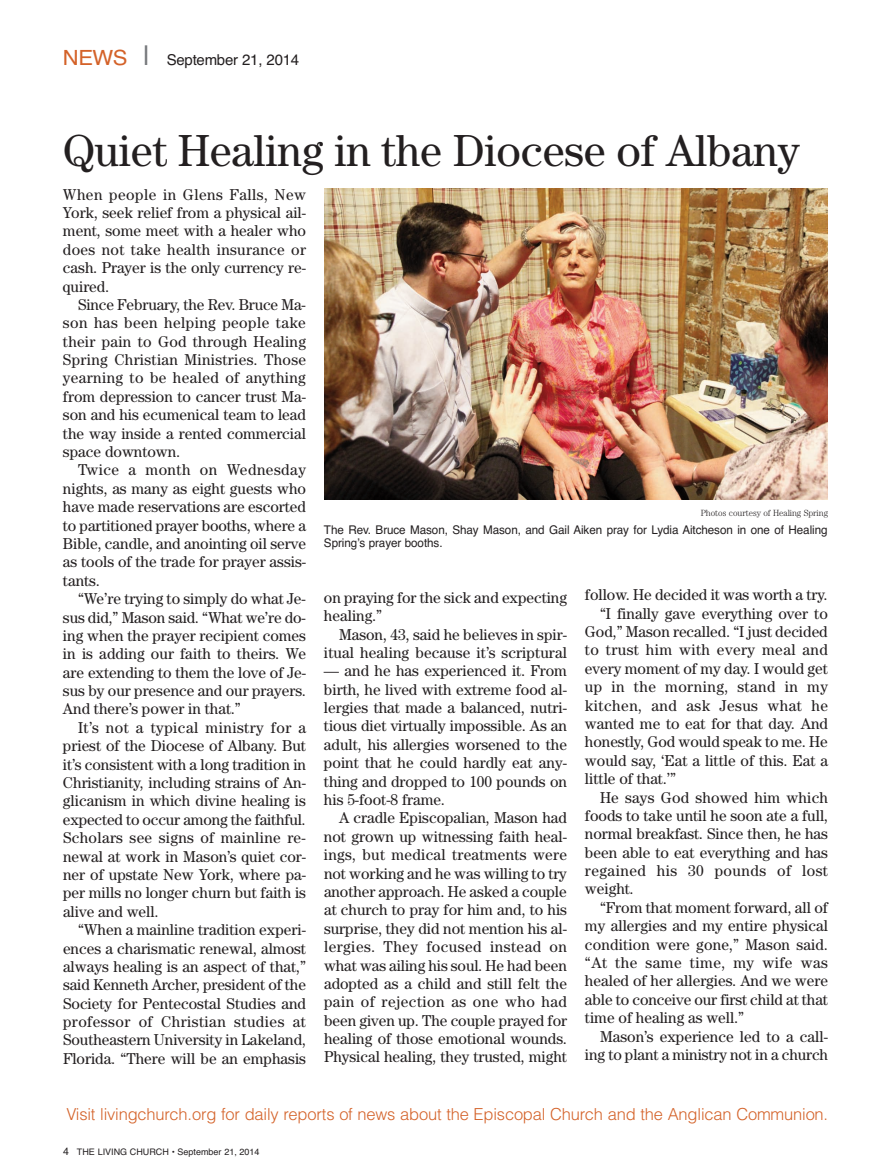
<style>
.page{position:relative;width:891px;height:1175px;background:#fff}
.page>*{position:absolute;margin:0;border:0;box-sizing:border-box;transform-origin:0 0}
.t1{font:45px "Century";letter-spacing:-.005em;color:#231f20}
.t2{font:300 16.5px "Helvetica";letter-spacing:-.01em;color:#d46229}
.t3{font:15.75px/18.5px "Century";color:#231f20;text-align:justify}
.t4{font:15.75px "Century";letter-spacing:.03em;color:#231f20}
.t5{font:15px "Helvetica";letter-spacing:-.015em;color:#231f20}
.t6{font:12px/13.5px "Helvetica";letter-spacing:-.005em;color:#231f20}
.t7{font:9px "Helvetica";color:#231f20}
.t8{font:300 9px "Century";letter-spacing:-.005em;color:#231f20}
.s1{font-size:21px;color:#d46229}
.s2{font-size:27px;color:#76787b}
.s3{font-size:10.5px}
</style>
<div class="page">
<img style="left:324px;top:189px;width:504px;height:310px">
<p class="t5" style="left:63px;top:51px;width:238px"><span class="s1">NEwS</span> <span class="s2">|</span> September 21, 2014</p>
<h1 class="t1" style="left:63px;top:135px;width:738px">Quiet Healing in the Diocese of Albany</h1>
<p class="t3" style="left:63px;top:186px;width:245px">When people in Glens Falls, New York, seek relief from a physical ail&shy;ment, some meet with a healer who does not take health insurance or cash. Prayer is the only currency re&shy;quired.</p>
<p class="t3" style="left:63px;top:297px;width:245px;text-indent:15px">Since February, the Rev. Bruce Ma&shy;son has been helping people take their pain to God through Healing Spring Christian Ministries. Those yearning to be healed of anything from depression to cancer trust Ma&shy;son and his ecumenical team to lead the way inside a rented commercial space downtown.</p>
<p class="t3" style="left:63px;top:462px;width:245px;text-indent:15px">Twice a month on Wednesday nights, as many as eight guests who have made reservations are escorted to partitioned prayer booths, where a Bible, candle, and anointing oil serve as tools of the trade for prayer assis&shy;tants.</p>
<p class="t3" style="left:63px;top:591px;width:245px;text-indent:15px">“We’re trying to simply do what Je&shy;sus did,” Mason said. “What we’re do&shy;ing when the prayer recipient comes in is adding our faith to theirs. We are extending to them the love of Je&shy;sus by our presence and our prayers.<br>And there’s power in that.”</p>
<p class="t3" style="left:63px;top:719px;width:245px;text-indent:15px">It’s not a typical ministry for a priest of the Diocese of Albany. But it’s consistent with a long tradition in Christianity, including strains of An&shy;glicanism in which divine healing is expected to occur among the faithful.<br>Scholars see signs of mainline re&shy;newal at work in Mason’s quiet cor&shy;ner of upstate New York, where pa&shy;per mills no longer churn but faith is alive and well.</p>
<p class="t3" style="left:63px;top:922px;width:245px;text-indent:15px">“When a mainline tradition experi&shy;ences a charismatic renewal, almost always healing is an aspect of that,” said Kenneth Archer, president of the Society for Pentecostal Studies and professor of Christian studies at Southeastern University in Lakeland, Florida. “There will be an emphasis</p>
<p class="t8" style="left:701px;top:509px;width:129px">Photos courtesy of Healing Spring</p>
<p class="t6" style="left:324px;top:523px;width:505px">The Rev. Bruce Mason, Shay Mason, and Gail Aiken pray for Lydia Aitcheson in one of Healing<br>Spring’s prayer booths.</p>
<p class="t3" style="left:585px;top:587px;width:244px">follow. He decided it was worth a try.</p>
<p class="t3" style="left:600px;top:605px;width:229px">“I finally gave everything over to</p>
<p class="t3" style="left:585px;top:624px;width:244px">God,” Mason recalled. “I just decided</p>
<p class="t4" style="left:585px;top:644px;width:245px">to trust him with every meal and</p>
<p class="t3" style="left:585px;top:660px;width:244px">every moment of my day. I would get</p>
<p class="t4" style="left:585px;top:681px;width:245px">up in the morning, stand in my</p>
<p class="t4" style="left:585px;top:699px;width:245px">kitchen, and ask Jesus what he</p>
<p class="t3" style="left:585px;top:715px;width:245px">wanted me to eat for that day. And</p>
<p class="t3" style="left:585px;top:734px;width:244px">honestly, God would speak to me. He</p>
<p class="t3" style="left:585px;top:752px;width:245px">would say, ‘Eat a little of this. Eat a</p>
<p class="t3" style="left:585px;top:771px;width:93px">little of that.’”</p>
<p class="t3" style="left:600px;top:789px;width:230px">He says God showed him which</p>
<p class="t3" style="left:585px;top:807px;width:245px">foods to take until he soon ate a full,</p>
<p class="t3" style="left:585px;top:826px;width:245px">normal breakfast. Since then, he has</p>
<p class="t3" style="left:585px;top:844px;width:245px">been able to eat everything and has</p>
<p class="t4" style="left:585px;top:865px;width:245px">regained his 30 pounds of lost</p>
<p class="t3" style="left:585px;top:881px;width:50px">weight.</p>
<p class="t3" style="left:600px;top:899px;width:230px">“From that moment forward, all of</p>
<p class="t3" style="left:585px;top:918px;width:245px">my allergies and my entire physical</p>
<p class="t3" style="left:585px;top:936px;width:245px">condition were gone,” Mason said.</p>
<p class="t4" style="left:585px;top:957px;width:245px">“At the same time, my wife was</p>
<p class="t3" style="left:585px;top:973px;width:245px">healed of her allergies. And we were</p>
<p class="t3" style="left:585px;top:991px;width:245px">able to conceive our first child at that</p>
<p class="t3" style="left:585px;top:1010px;width:161px">time of healing as well.”</p>
<p class="t3" style="left:600px;top:1028px;width:229px">Mason’s experience led to a call-</p>
<p class="t3" style="left:585px;top:1046px;width:245px">ing to plant a ministry not in a church</p>
<p class="t3" style="left:324px;top:589px;width:245px">on praying for the sick and expecting healing.”</p>
<p class="t3" style="left:324px;top:626px;width:245px;text-align:right">Mason, 43, said he believes in spir&shy;itual healing because it’s scriptural</p>
<p class="t3" style="left:324px;top:663px;width:245px">— and he has experienced it. From birth, he lived with extreme food al&shy;lergies that made a balanced, nutri&shy;tious diet virtually impossible. As an adult, his allergies worsened to the point that he could hardly eat any&shy;thing and dropped to 100 pounds on his 5-foot-8 frame.</p>
<p class="t3" style="left:324px;top:810px;width:245px;text-indent:15px">A cradle Episcopalian, Mason had not grown up witnessing faith heal&shy;ings, but medical treatments were not working and he was willing to try another approach. He asked a couple at church to pray for him and, to his surprise, they did not mention his al&shy;lergies. They focused instead on what was ailing his soul. He had been adopted as a child and still felt the pain of rejection as one who had been given up. The couple prayed for healing of those emotional wounds.<br>Physical healing, they trusted, might</p>
<p class="t2" style="left:66px;top:1100px;width:763px">Visit livingchurch.org for daily reports of news about the Episcopal Church and the Anglican Communion.</p>
<p class="t7" style="left:63px;top:1146px;width:198px"><span class="s3">4</span> THE LIVING CHURCH • September 21, 2014</p>
</div>
